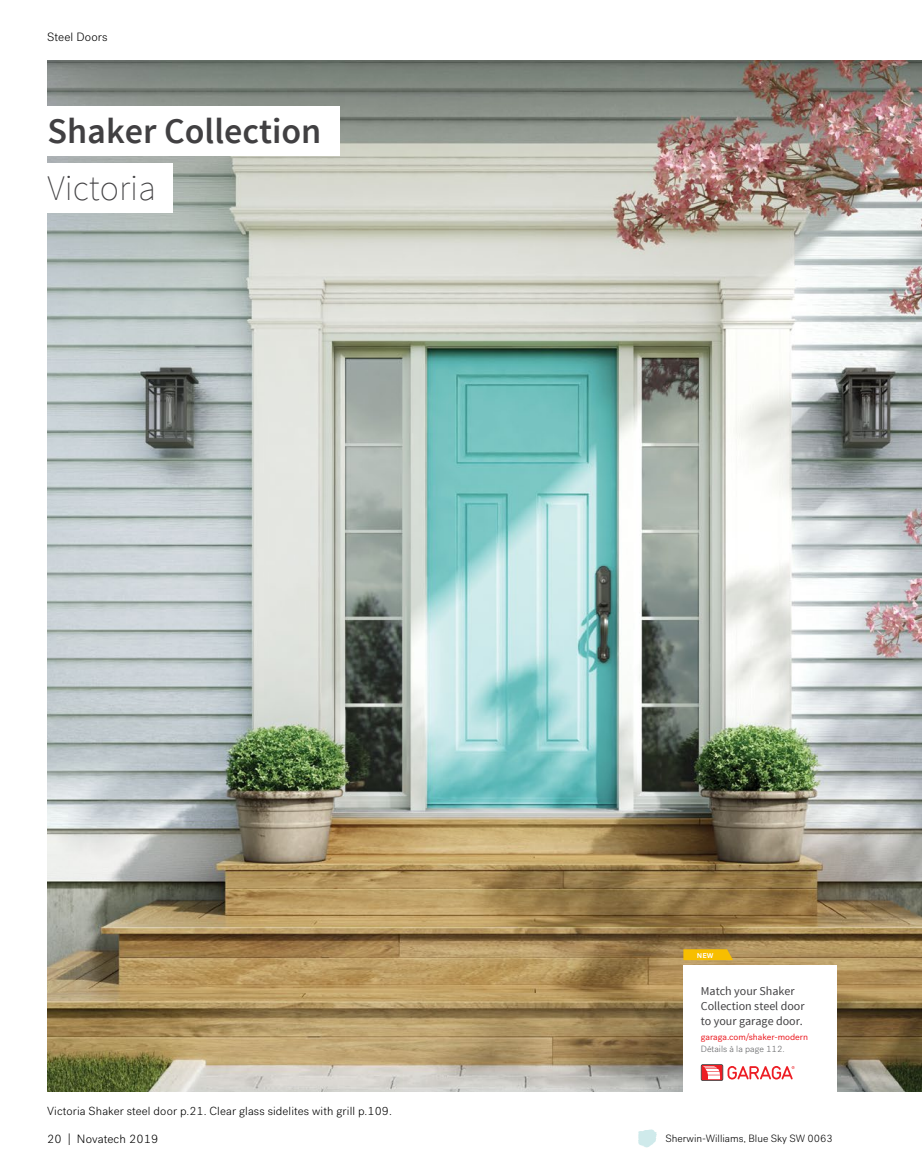
<style>
.page{position:relative;width:922px;height:1175px;background:#fff}
.page>*{position:absolute;margin:0;border:0;box-sizing:border-box;transform-origin:0 0}
.t1{font:600 36px "Source Sans Pro";color:#414042}
.t2{font:200 36px "Source Sans Pro";color:#414042}
.t3{font:12px/15px "Source Sans Pro";color:#414042}
.t4{font:300 12px "Post Grotesk";letter-spacing:.01em;color:#000}
.t5{font:300 11.7px "Post Grotesk";letter-spacing:.01em;color:#000}
.t6{font:300 10.5px "Post Grotesk";color:#000}
.t7{font:9px "Post Grotesk";color:#ec2027}
.t8{font:300 9px "Post Grotesk";letter-spacing:.005em;color:#636466}
.t9{font:500 8.7px "Post Grotesk";color:#fff}
</style>
<div class="page">
<img style="left:47px;top:61px;width:874px;height:1030px">
<div style="left:0;top:106px;width:339px;height:50px;background:#fff"></div>
<div style="left:0;top:164px;width:172px;height:49px;background:#fff"></div>
<div style="left:683px;top:965px;width:153px;height:137px;background:#fff"></div>
<svg style="left:700px;top:1064px;width:94px;height:16px"></svg>
<svg style="left:683px;top:949px;width:49px;height:11px"></svg>
<svg style="left:638px;top:1129px;width:18px;height:18px"></svg>
<p class="t4" style="left:47px;top:30px;width:62px">Steel Doors</p>
<h1 class="t1" style="left:48px;top:108px;width:275px">Shaker Collection</h1>
<h1 class="t2" style="left:48px;top:166px;width:110px">Victoria</h1>
<p class="t5" style="left:47px;top:1104px;width:346px">Victoria Shaker steel door p.21. Clear glass sidelites with grill p.109.</p>
<p class="t4" style="left:47px;top:1132px;width:112px">20 | Novatech 2019</p>
<p class="t9" style="left:696px;top:949px;width:18px">new</p>
<p class="t3" style="left:700px;top:983px;width:105px">Match your Shaker<br>Collection steel door to your garage door.</p>
<p class="t7" style="left:700px;top:1031px;width:109px">garaga.com/shaker-modern</p>
<p class="t8" style="left:700px;top:1043px;width:85px">Détails à la page 112.</p>
<p class="t6" style="left:665px;top:1132px;width:169px">Sherwin-Williams, Blue Sky SW 0063</p>
</div>
